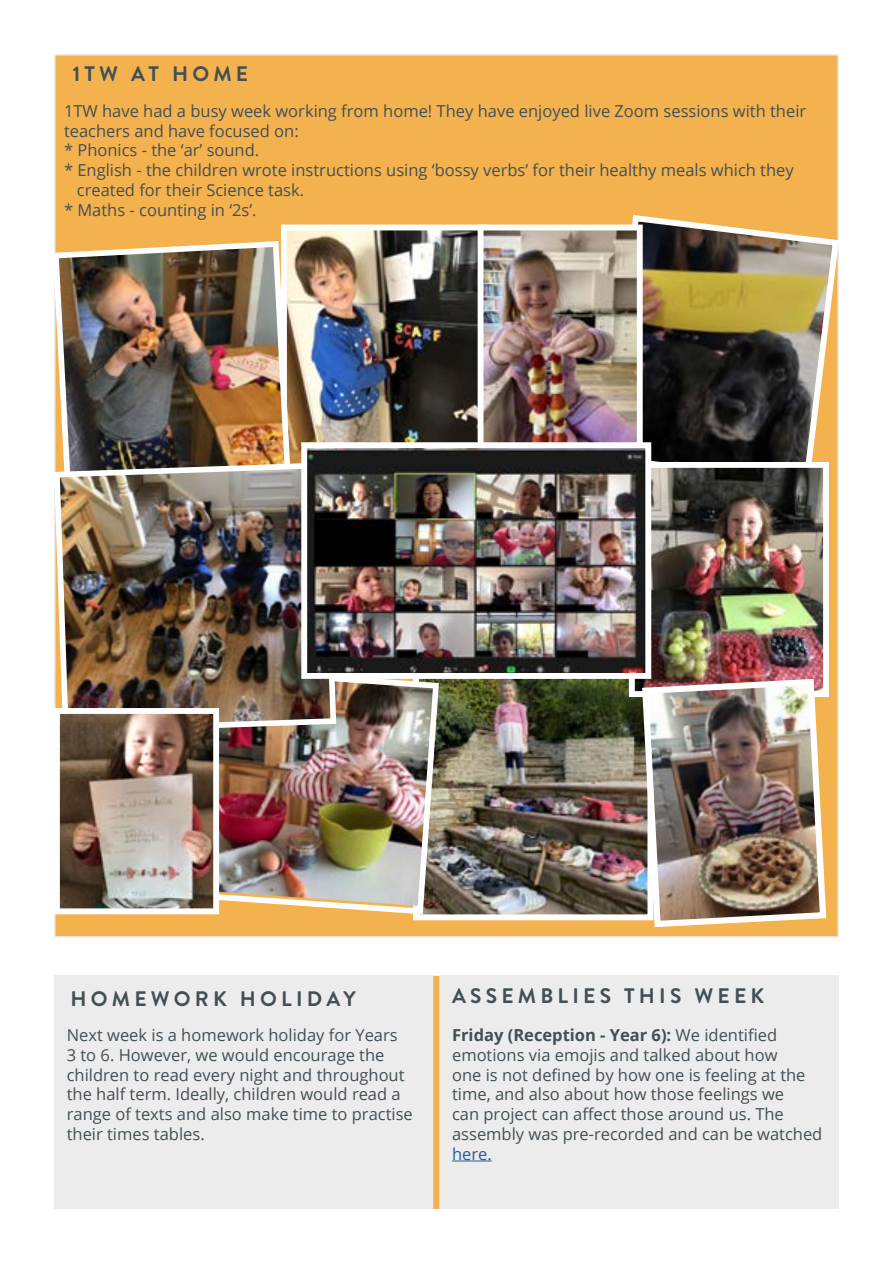
<style>
.page{position:relative;width:893px;height:1263px;background:#fff}
.page>*{position:absolute;margin:0;border:0;box-sizing:border-box;transform-origin:0 0}
.t1{font:700 21px "Brandon Grotesque";letter-spacing:.2em;color:#424f55}
.t2{font:16.5px/19.8px "Open Sans";color:#424f55}
.t3{font:16.5px "Open Sans";color:#275b9b}
.s1{font-weight:700}
</style>
<div class="page">
<div style="left:55px;top:55px;width:783px;height:882px;background:#f4b24e"></div>
<img style="left:288px;top:232px;width:190px;height:227px">
<div style="left:281px;top:225px;width:207px;height:261px;border:6px solid #fff"></div>
<img style="left:600px;top:212px;width:239px;height:277px">
<img style="left:54px;top:238px;width:240px;height:221px">
<img style="left:485px;top:232px;width:151px;height:210px">
<div style="left:478px;top:225px;width:165px;height:230px;border:6px solid #fff"></div>
<img style="left:442px;top:679px;width:197px;height:234px">
<div style="left:413px;top:672px;width:240px;height:248px;border:6px solid #fff"></div>
<img style="left:161px;top:679px;width:281px;height:238px">
<img style="left:636px;top:469px;width:186px;height:221px">
<div style="left:629px;top:462px;width:200px;height:235px;border:6px solid #fff"></div>
<img style="left:54px;top:459px;width:285px;height:277px">
<img style="left:61px;top:715px;width:151px;height:192px">
<div style="left:54px;top:708px;width:165px;height:206px;border:6px solid #fff"></div>
<img style="left:308px;top:449px;width:336px;height:223px">
<div style="left:301px;top:442px;width:350px;height:237px;border:6px solid #fff"></div>
<div style="left:54px;top:976px;width:382px;height:233px;background:#ececec"></div>
<div style="left:439px;top:976px;width:400px;height:233px;background:#ececec"></div>
<hr style="left:452px;top:1160px;width:40px;height:1px;background:#275b9b">
<div style="left:433px;top:976px;width:6px;height:233px;background:#f4b24e"></div>
<img style="left:639px;top:676px;width:190px;height:252px">
<p class="t1" style="left:73px;top:59px;width:177px">1TW AT HOME</p>
<p class="t2" style="left:64px;top:100px;width:744px">1TW have had a busy week working from home! They have enjoyed live Zoom sessions with their</p>
<p class="t2" style="left:64px;top:120px;width:236px">teachers and have focused on:</p>
<p class="t2" style="left:64px;top:140px;width:197px">* Phonics - the ‘ar’ sound.</p>
<p class="t2" style="left:64px;top:160px;width:731px">* English - the children wrote instructions using ‘bossy verbs’ for their healthy meals which they</p>
<p class="t2" style="left:77px;top:180px;width:229px">created for their Science task.</p>
<p class="t2" style="left:64px;top:199px;width:194px">* Maths - counting in ‘2s’.</p>
<p class="t1" style="left:70px;top:984px;width:287px">HOMEWORK HOLIDAY</p>
<p class="t1" style="left:452px;top:981px;width:314px">ASSEMBLIES THIS WEEK</p>
<p class="t2" style="left:67px;top:1024px;width:348px">Next week is a homework holiday for Years<br>3 to 6. However, we would encourage the children to read every night and throughout the half term. Ideally, children would read a range of texts and also make time to practise their times tables.</p>
<p class="t2" style="left:452px;top:1024px;width:372px"><span class="s1">Friday (Reception - Year 6):</span> We identified emotions via emojis and talked about how<br>one is not defined by how one is feeling at the time, and also about how those feelings we<br>can project can affect those around us. The assembly was pre-recorded and can be watched</p>
<p class="t3" style="left:452px;top:1142px;width:41px">here.</p>
</div>
